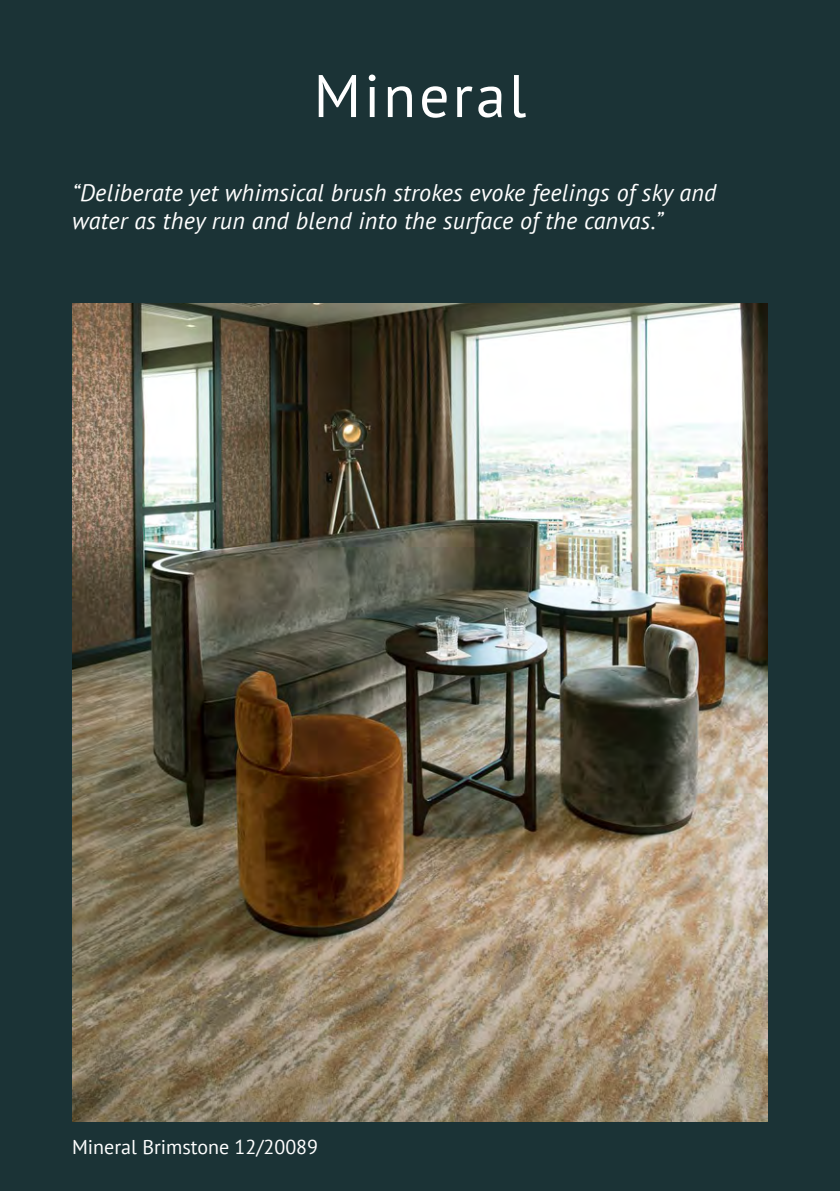
<style>
.page{position:relative;width:840px;height:1191px;background:#fff}
.page>*{position:absolute;margin:0;border:0;box-sizing:border-box;transform-origin:0 0}
.t1{font:60px "PT Sans";letter-spacing:.05em;color:#fff}
.t2{font:italic 24px/28.8px "PT Sans";letter-spacing:.01em;color:#fff}
.t3{font:20px "PT Sans";color:#fff}
</style>
<div class="page">
<div style="left:0;top:0;width:839px;height:1191px;background:#1b3336"></div>
<img style="left:72px;top:303px;width:695px;height:818px">
<h1 class="t1" style="left:313px;top:57px;width:214px">Mineral</h1>
<p class="t2" style="left:72px;top:177px;width:645px">“Deliberate yet whimsical brush strokes evoke feelings of sky and water as they run and blend into the surface of the canvas.”</p>
<p class="t3" style="left:72px;top:1133px;width:247px">Mineral Brimstone 12/20089</p>
</div>
